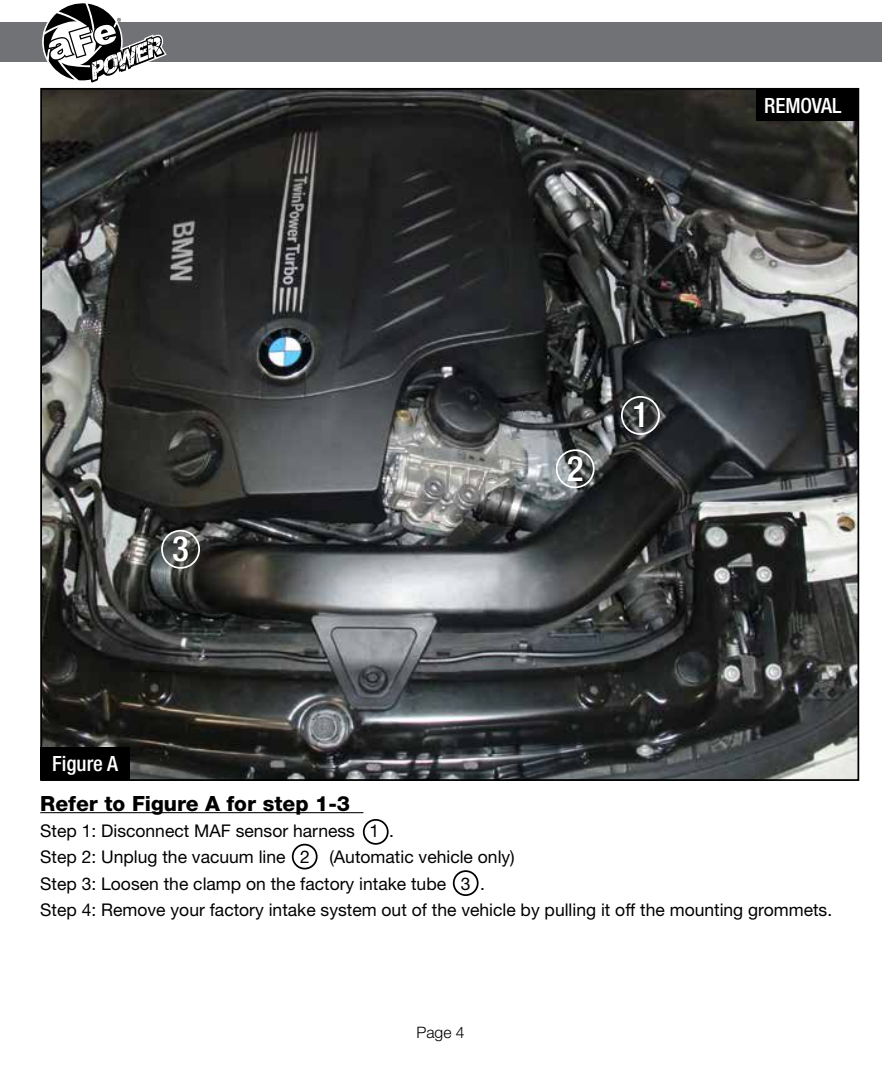
<style>
.page{position:relative;width:882px;height:1071px;background:#fff}
.page>*{position:absolute;margin:0;border:0;box-sizing:border-box;transform-origin:0 0}
.t1{font:500 condensed 35px "Helvetica Neue";color:#fff}
.t2{font:800 21px "Helvetica Neue";color:#000}
.t3{font:500 condensed 21px "Helvetica Neue";color:#fff}
.t4{font:17.5px/26.2px "Helvetica Neue";color:#000}
.t5{font:300 15.75px "Helvetica Neue";color:#000}
</style>
<div class="page">
<div style="left:0;top:23px;width:882px;height:39px;background:#717275"></div>
<svg style="left:43px;top:3px;width:124px;height:80px"></svg>
<img style="left:43px;top:91px;width:813px;height:687px">
<hr style="left:40px;top:812px;width:323px;height:1px;background:#000">
<div style="left:756px;top:88px;width:103px;height:33px;background:#000"></div>
<div style="left:621px;top:396px;width:39px;height:39px;border:2px solid #fff;border-radius:50%"></div>
<div style="left:363px;top:819px;width:26px;height:26px;border:2px solid #000;border-radius:50%"></div>
<div style="left:161px;top:530px;width:39px;height:39px;border:2px solid #fff;border-radius:50%"></div>
<div style="left:292px;top:844px;width:26px;height:25px;border:2px solid #000;border-radius:50%"></div>
<div style="left:453px;top:870px;width:26px;height:26px;border:2px solid #000;border-radius:50%"></div>
<div style="left:556px;top:449px;width:39px;height:39px;border:2px solid #fff;border-radius:50%"></div>
<div style="left:40px;top:747px;width:90px;height:33px;background:#000"></div>
<h1 class="t1" style="left:172px;top:528px;width:18px">3</h1>
<p class="t3" style="left:52px;top:751px;width:67px">Figure A</p>
<h1 class="t1" style="left:567px;top:447px;width:18px">2</h1>
<h1 class="t1" style="left:632px;top:394px;width:18px">1</h1>
<p class="t3" style="left:764px;top:93px;width:79px">REMOVAL</p>
<p class="t2" style="left:40px;top:791px;width:311px">Refer to Figure A for step 1-3</p>
<p class="t4" style="left:40px;top:818px;width:793px">Step 1: Disconnect MAF sensor harness 1 .<br>Step 2: Unplug the vacuum line 2 (Automatic vehicle only)<br>Step 3: Loosen the clamp on the factory intake tube 3 .<br>Step 4: Remove your factory intake system out of the vehicle by pulling it off the mounting grommets.</p>
<p class="t5" style="left:416px;top:1023px;width:50px">Page 4</p>
</div>
